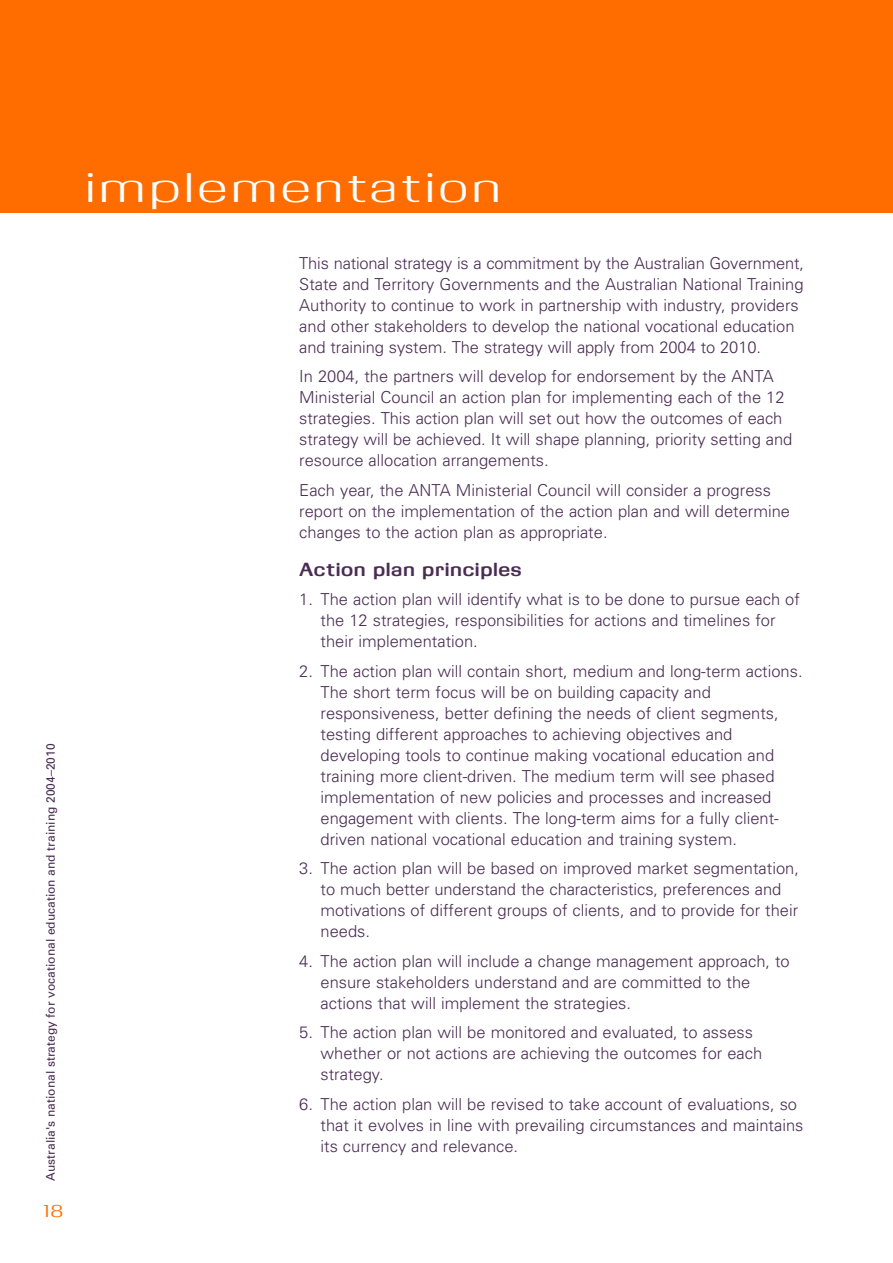
<style>
.page{position:relative;width:893px;height:1263px;background:#fff}
.page>*{position:absolute;margin:0;border:0;box-sizing:border-box;transform-origin:0 0}
.t1{font:36px "Kasse FLF";letter-spacing:.135em;color:#fff;scale:1.2 1}
.t2{font:300 16.5px/21px "Univers";color:#4a2c53}
.t3{font:700 16.5px "Kasse FLF";letter-spacing:.075em;color:#4a2c53}
.t4{font:15px "Kasse FLF";color:#ff6d00;scale:1.2 1}
.t5{font:12px "Univers";color:#4a2c53}
</style>
<div class="page">
<div style="left:0;top:0;width:892px;height:213px;background:#ff6d00"></div>
<p class="t5" style="left:46px;top:1181px;width:438px;rotate:-90deg">Australia's national strategy for vocational education and training 2004–2010</p>
<p class="t4" style="left:44px;top:1205px;width:17px">18</p>
<h1 class="t1" style="left:87px;top:172px;width:346px">implementation</h1>
<p class="t2" style="left:299px;top:254px;width:506px">This national strategy is a commitment by the Australian Government, State and Territory Governments and the Australian National Training Authority to continue to work in partnership with industry, providers and other stakeholders to develop the national vocational education and training system. The strategy will apply from 2004 to 2010.</p>
<p class="t2" style="left:299px;top:367px;width:494px">In 2004, the partners will develop for endorsement by the ANTA Ministerial Council an action plan for implementing each of the 12 strategies. This action plan will set out how the outcomes of each strategy will be achieved. It will shape planning, priority setting and resource allocation arrangements.</p>
<p class="t2" style="left:299px;top:481px;width:492px">Each year, the ANTA Ministerial Council will consider a progress report on the implementation of the action plan and will determine changes to the action plan as appropriate.</p>
<p class="t3" style="left:299px;top:562px;width:224px">Action plan principles</p>
<p class="t2" style="left:320px;top:590px;width:481px;text-indent:-21px">1. The action plan will identify what is to be done to pursue each of the 12 strategies, responsibilities for actions and timelines for their implementation.</p>
<p class="t2" style="left:320px;top:662px;width:483px;text-indent:-21px">2. The action plan will contain short, medium and long-term actions.<br>The short term focus will be on building capacity and responsiveness, better defining the needs of client segments, testing different approaches to achieving objectives and developing tools to continue making vocational education and training more client-driven. The medium term will see phased implementation of new policies and processes and increased engagement with clients. The long-term aims for a fully client&shy;driven national vocational education and training system.</p>
<p class="t2" style="left:320px;top:859px;width:480px;text-indent:-21px">3. The action plan will be based on improved market segmentation, to much better understand the characteristics, preferences and motivations of different groups of clients, and to provide for their needs.</p>
<p class="t2" style="left:320px;top:952px;width:471px;text-indent:-21px">4. The action plan will include a change management approach, to ensure stakeholders understand and are committed to the actions that will implement the strategies.</p>
<p class="t2" style="left:320px;top:1023px;width:443px;text-indent:-21px">5. The action plan will be monitored and evaluated, to assess whether or not actions are achieving the outcomes for each strategy.</p>
<p class="t2" style="left:320px;top:1095px;width:484px;text-indent:-21px">6. The action plan will be revised to take account of evaluations, so that it evolves in line with prevailing circumstances and maintains its currency and relevance.</p>
</div>
